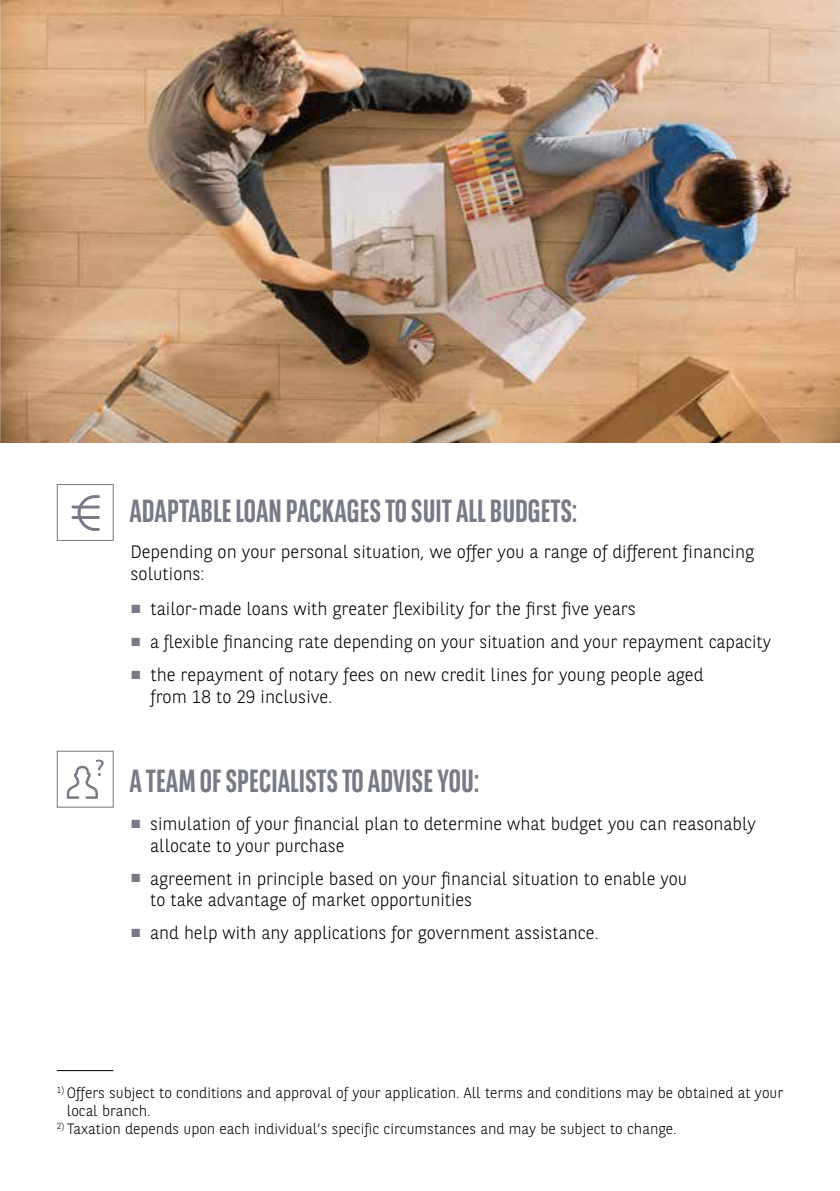
<style>
.page{position:relative;width:840px;height:1191px;background:#fff}
.page>*{position:absolute;margin:0;border:0;box-sizing:border-box;transform-origin:0 0}
.t1{font:700 32px "BNPP Sans Condensed";color:#787b87}
.t2{font:300 18px/21.6px "BNPP Sans";color:#000}
.t3{font:300 15px/18px "BNPP Sans";color:#000}
.s1{font-family:"Times New Roman";font-weight:400;color:#787b87}
</style>
<div class="page">
<img style="left:0;top:0;width:839px;height:442px">
<div style="left:57px;top:484px;width:57px;height:57px;border:1px solid #787b87"></div>
<svg style="left:77px;top:495px;width:23px;height:36px"></svg>
<hr style="left:71px;top:516px;width:29px;height:3px;background:#787b87">
<hr style="left:71px;top:505px;width:29px;height:3px;background:#787b87">
<div style="left:57px;top:750px;width:57px;height:57px;border:1px solid #787b87"></div>
<svg style="left:66px;top:759px;width:38px;height:40px"></svg>
<hr style="left:57px;top:1070px;width:56px;height:1px;background:#000">
<h1 class="t1" style="left:129px;top:492px;width:449px">ADAPTABLE LOAN PACKAGES TO SUIT ALL BUDGETS:</h1>
<p class="t2" style="left:130px;top:540px;width:625px">Depending on your personal situation, we offer you a range of different financing solutions:</p>
<p class="t2" style="left:130px;top:597px;width:506px"><span class="s1">■</span> tailor-made loans with greater flexibility for the first five years</p>
<p class="t2" style="left:130px;top:630px;width:641px"><span class="s1">■</span> a flexible financing rate depending on your situation and your repayment capacity</p>
<p class="t2" style="left:150px;top:663px;width:554px;text-indent:-20px"><span class="s1">■</span> the repayment of notary fees on new credit lines for young people aged from 18 to 29 inclusive.</p>
<h1 class="t1" style="left:129px;top:762px;width:351px">A TEAM OF SPECIALISTS TO ADVISE YOU:</h1>
<p class="t2" style="left:150px;top:812px;width:607px;text-indent:-20px"><span class="s1">■</span> simulation of your financial plan to determine what budget you can reasonably allocate to your purchase</p>
<p class="t2" style="left:150px;top:867px;width:538px;text-indent:-20px"><span class="s1">■</span> agreement in principle based on your financial situation to enable you to take advantage of market opportunities</p>
<p class="t2" style="left:130px;top:921px;width:469px"><span class="s1">■</span> and help with any applications for government assistance.</p>
<p class="t3" style="left:67px;top:1083px;width:717px;text-indent:-10px"><sup>1)</sup> Offers subject to conditions and approval of your application. All terms and conditions may be obtained at your local branch.</p>
<p class="t3" style="left:57px;top:1119px;width:621px"><sup>2)</sup> Taxation depends upon each individual’s specific circumstances and may be subject to change.</p>
</div>
